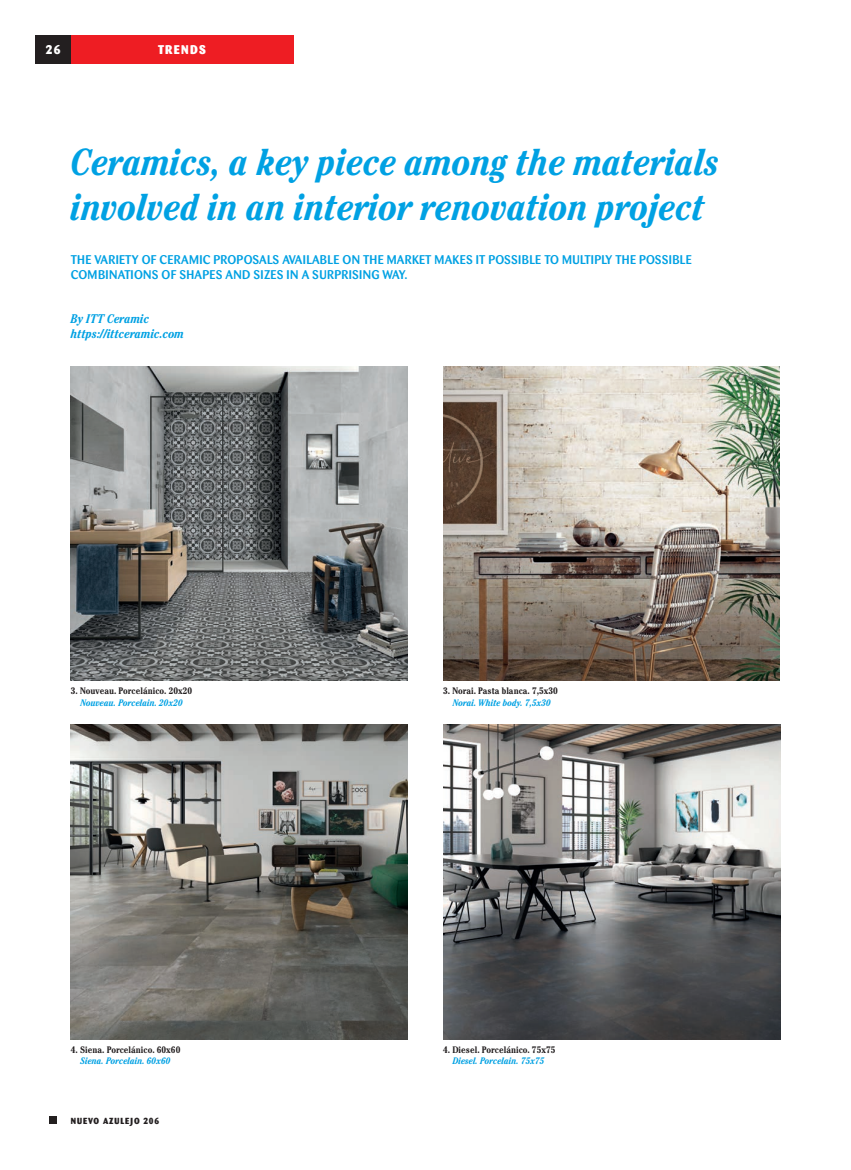
<style>
.page{position:relative;width:851px;height:1170px;background:#fff}
.page>*{position:absolute;margin:0;border:0;box-sizing:border-box;transform-origin:0 0}
.t1{font:italic 700 condensed 37.5px/45px "Cheltenham";color:#00a1e3}
.t2{font:500 12.5px/15px "Barmeno";letter-spacing:.02em;color:#00a1e3}
.t3{font:italic 700 condensed 12.5px/15px "Cheltenham";color:#00a1e3}
.t4{font:800 12.5px "Barmeno";letter-spacing:.08em;color:#fff}
.t5{font:800 12.5px "Barmeno";letter-spacing:.04em;color:#fff}
.t6{font:700 condensed 9.38px "Cheltenham";color:#231f20}
.t7{font:italic 700 condensed 9.38px "Cheltenham";color:#00a1e3}
.t8{font:800 8.75px "Barmeno";letter-spacing:.1em;color:#231f20}
</style>
<div class="page">
<div style="left:35px;top:35px;width:36px;height:29px;background:#231f20"></div>
<div style="left:50px;top:1116px;width:7px;height:7px;background:#231f20"></div>
<div style="left:71px;top:35px;width:222px;height:29px;background:#ee1d23"></div>
<img style="left:71px;top:724px;width:336px;height:314px">
<img style="left:443px;top:724px;width:337px;height:314px">
<img style="left:71px;top:366px;width:336px;height:314px">
<img style="left:443px;top:366px;width:336px;height:314px">
<p class="t4" style="left:46px;top:45px;width:16px">26</p>
<p class="t5" style="left:156px;top:45px;width:53px">APARTAT</p>
<p class="t4" style="left:158px;top:45px;width:49px">TRENDS</p>
<h1 class="t1" style="left:71px;top:143px;width:650px">Ceramics, a key piece among the materials involved in an interior renovation project</h1>
<p class="t2" style="left:71px;top:253px;width:622px">THE VARIETY OF CERAMIC PROPOSALS AVAILABLE ON THE MARKET MAKES IT POSSIBLE TO MULTIPLY THE POSSIBLE<br>COMBINATIONS OF SHAPES AND SIZES IN A SURPRISING WAY.</p>
<p class="t3" style="left:71px;top:312px;width:115px">By ITT Ceramic https://ittceramic.com</p>
<p class="t6" style="left:71px;top:687px;width:123px">3. Nouveau. Porcelánico. 20x20</p>
<p class="t7" style="left:80px;top:699px;width:104px">Nouveau. Porcelain. 20x20</p>
<p class="t6" style="left:71px;top:1046px;width:111px">4. Siena. Porcelánico. 60x60</p>
<p class="t7" style="left:80px;top:1057px;width:91px">Siena. Porcelain. 60x60</p>
<p class="t8" style="left:71px;top:1117px;width:90px">NUEVO AZULEJO 206</p>
<p class="t6" style="left:443px;top:687px;width:116px">3. Norai. Pasta blanca. 7,5x30</p>
<p class="t7" style="left:452px;top:699px;width:100px">Norai. White body. 7,5x30</p>
<p class="t6" style="left:443px;top:1046px;width:114px">4. Diesel. Porcelánico. 75x75</p>
<p class="t7" style="left:452px;top:1057px;width:93px">Diesel. Porcelain. 75x75</p>
</div>
